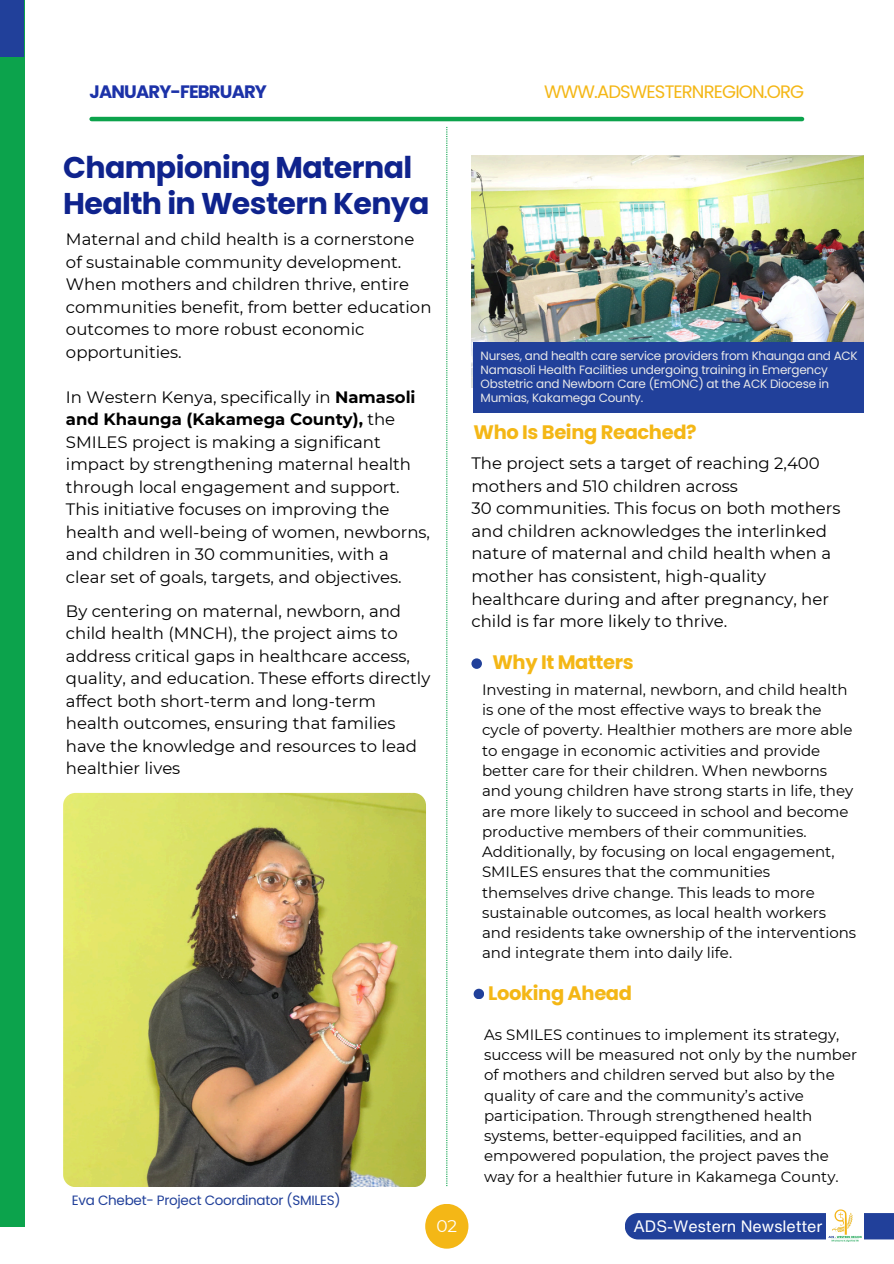
<style>
.page{position:relative;width:894px;height:1264px;background:#fff}
.page>*{position:absolute;margin:0;border:0;box-sizing:border-box;transform-origin:0 0}
.t1{font:700 30px/36px "Poppins";letter-spacing:-.02em;color:#0f238d}
.t2{font:700 19.5px "Poppins";letter-spacing:-.02em;color:#f4b716}
.t3{font:18px "Poppins";letter-spacing:-.05em;color:#f4b716}
.t4{font:700 18px "Poppins";letter-spacing:-.05em;color:#1c32a8}
.t5{font:16.95px "Montserrat";color:#fff}
.t6{font:16.5px/22.5px "Montserrat";color:#000}
.t7{font:16.05px "Helvetica Now Text";color:#fff}
.t8{font:15px/20.2px "Montserrat";color:#000}
.t9{font:13.5px "Poppins";letter-spacing:-.02em;color:#21409a}
.t10{font:12px/14px "Poppins";letter-spacing:-.02em;color:#e8e8e8}
.s1{font-weight:700}
</style>
<div class="page">
<div style="left:0;top:0;width:24px;height:1226px;background:#0ca34c"></div>
<img style="left:471px;top:156px;width:392px;height:231px">
<div style="left:0;top:0;width:24px;height:56px;background:#21409a"></div>
<div style="left:473px;top:342px;width:390px;height:70px;background:#21409a"></div>
<div style="left:471px;top:658px;width:11px;height:11px;background:#21409a;border-radius:50%"></div>
<img style="left:63px;top:793px;width:363px;height:393px">
<hr style="left:92px;top:117px;width:709px;height:4px;background:#0ca34c">
<div style="left:473px;top:988px;width:11px;height:11px;background:#21409a;border-radius:50%"></div>
<svg style="left:446px;top:127px;width:1px;height:1059px"></svg>
<div style="left:625px;top:1213px;width:268px;height:26px;background:#21409a"></div>
<img style="left:826px;top:1209px;width:37px;height:33px">
<div style="left:425px;top:1203px;width:43px;height:45px;background:#f4b716;border-radius:50%"></div>
<p class="t4" style="left:90px;top:79px;width:179px">JANUARY-FEBRUARY</p>
<h1 class="t3" style="left:544px;top:79px;width:261px">WWW.ADSWESTERNREGION.ORG</h1>
<p class="t1" style="left:63px;top:149px;width:368px">Championing Maternal<br>Health in Western Kenya</p>
<h5 class="t6" style="left:66px;top:228px;width:367px">Maternal and child health is a cornerstone of sustainable community development.<br>When mothers and children thrive, entire communities benefit, from better education outcomes to more robust economic opportunities.</h5>
<h5 class="t6" style="left:66px;top:385px;width:365px">In Western Kenya, specifically in <span class="s1">Namasoli and Khaunga (Kakamega County),</span> the SMILES project is making a significant impact by strengthening maternal health through local engagement and support.<br>This initiative focuses on improving the health and well-being of women, newborns, and children in 30 communities, with a clear set of goals, targets, and objectives.</h5>
<p class="t6" style="left:66px;top:599px;width:366px">By centering on maternal, newborn, and child health (MNCH), the project aims to address critical gaps in healthcare access, quality, and education. These efforts directly affect both short-term and long-term health outcomes, ensuring that families have the knowledge and resources to lead healthier lives</p>
<p class="t9" style="left:72px;top:1190px;width:270px">Eva Chebet- Project Coordinator (SMILES)</p>
<h4 class="t10" style="left:480px;top:348px;width:378px">Nurses, and health care service providers from Khaunga and ACK Namasoli Health Facilities undergoing training in Emergency Obstetric and Newborn Care (EmONC) at the ACK Diocese in Mumias, Kakamega County.</h4>
<h4 class="t2" style="left:473px;top:419px;width:224px">Who Is Being Reached?</h4>
<h4 class="t6" style="left:471px;top:452px;width:370px">The project sets a target of reaching 2,400 mothers and 510 children across<br>30 communities. This focus on both mothers and children acknowledges the interlinked nature of maternal and child health when a mother has consistent, high-quality healthcare during and after pregnancy, her child is far more likely to thrive.</h4>
<h5 class="t2" style="left:492px;top:648px;width:143px">Why It Matters</h5>
<h5 class="t8" style="left:482px;top:679px;width:375px">Investing in maternal, newborn, and child health is one of the most effective ways to break the cycle of poverty. Healthier mothers are more able to engage in economic activities and provide better care for their children. When newborns and young children have strong starts in life, they are more likely to succeed in school and become productive members of their communities.<br>Additionally, by focusing on local engagement, SMILES ensures that the communities themselves drive change. This leads to more sustainable outcomes, as local health workers and residents take ownership of the interventions and integrate them into daily life.</h5>
<h5 class="t2" style="left:488px;top:979px;width:145px">Looking Ahead</h5>
<p class="t8" style="left:484px;top:1024px;width:374px">As SMILES continues to implement its strategy, success will be measured not only by the number of mothers and children served but also by the quality of care and the community’s active participation. Through strengthened health systems, better-equipped facilities, and an empowered population, the project paves the way for a healthier future in Kakamega County.</p>
<h5 class="t5" style="left:436px;top:1215px;width:22px">02</h5>
<h6 class="t7" style="left:633px;top:1214px;width:190px">ADS-Western Newsletter</h6>
</div>
